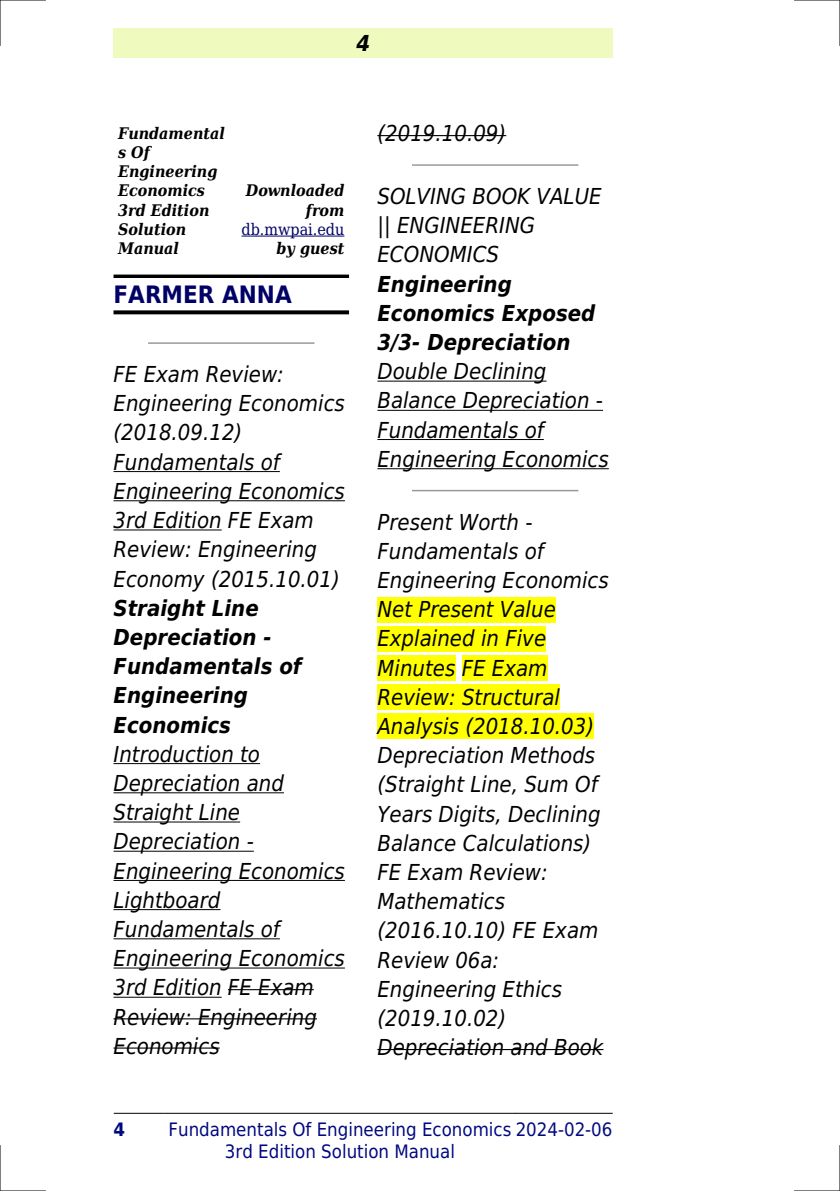
<style>
.page{position:relative;width:840px;height:1191px;background:#fff}
.page>*{position:absolute;margin:0;border:0;box-sizing:border-box;transform-origin:0 0}
.t1{font:700 24px "DejaVu Sans Condensed";color:#006}
.t2{font:italic 22px/29.2px "DejaVu Sans Condensed";color:#000}
.t3{font:italic 700 22px/29.2px "DejaVu Sans Condensed";color:#000}
.t4{font:18.6px/22.2px "DejaVu Sans Condensed";color:#000880}
.t5{font:700 18.6px "DejaVu Sans Condensed";color:#000880}
.t6{font:italic 700 16px/19.2px "DejaVu Serif Condensed";color:#000}
.t7{font:16px "DejaVu Serif Condensed";color:#006}
</style>
<div class="page">
<div style="left:113px;top:28px;width:499px;height:30px;background:#effbbe"></div>
<hr style="left:114px;top:1113px;width:50px;height:1px;background:#000">
<hr style="left:164px;top:1113px;width:351px;height:1px;background:#000">
<hr style="left:515px;top:1113px;width:97px;height:1px;background:#000">
<hr style="left:241px;top:236px;width:103px;height:1px;background:#006">
<svg style="left:113px;top:274px;width:236px;height:4px"></svg>
<svg style="left:113px;top:310px;width:236px;height:4px"></svg>
<hr style="left:149px;top:342px;width:164px;height:2px;background:#999">
<hr style="left:113px;top:471px;width:167px;height:1px;background:#000">
<hr style="left:113px;top:500px;width:232px;height:1px;background:#000">
<hr style="left:113px;top:529px;width:108px;height:1px;background:#000">
<hr style="left:113px;top:763px;width:147px;height:1px;background:#000">
<hr style="left:113px;top:792px;width:171px;height:1px;background:#000">
<hr style="left:113px;top:821px;width:127px;height:1px;background:#000">
<hr style="left:113px;top:850px;width:141px;height:1px;background:#000">
<hr style="left:113px;top:880px;width:232px;height:1px;background:#000">
<hr style="left:113px;top:909px;width:107px;height:1px;background:#000">
<hr style="left:113px;top:938px;width:167px;height:1px;background:#000">
<hr style="left:113px;top:967px;width:232px;height:1px;background:#000">
<hr style="left:113px;top:996px;width:108px;height:1px;background:#000">
<hr style="left:228px;top:989px;width:85px;height:1px;background:#000">
<hr style="left:113px;top:1018px;width:204px;height:1px;background:#000">
<hr style="left:113px;top:1047px;width:106px;height:1px;background:#000">
<hr style="left:377px;top:135px;width:129px;height:1px;background:#000">
<hr style="left:412px;top:164px;width:165px;height:2px;background:#999">
<hr style="left:377px;top:381px;width:169px;height:1px;background:#000">
<hr style="left:377px;top:410px;width:225px;height:1px;background:#000">
<hr style="left:377px;top:439px;width:166px;height:1px;background:#000">
<hr style="left:377px;top:468px;width:231px;height:1px;background:#000">
<hr style="left:412px;top:490px;width:165px;height:1px;background:#999">
<div style="left:377px;top:597px;width:178px;height:25px;background:#ff0"></div>
<div style="left:377px;top:626px;width:169px;height:25px;background:#ff0"></div>
<div style="left:377px;top:655px;width:78px;height:26px;background:#ff0"></div>
<div style="left:461px;top:655px;width:86px;height:26px;background:#ff0"></div>
<div style="left:377px;top:684px;width:182px;height:26px;background:#ff0"></div>
<div style="left:377px;top:713px;width:217px;height:26px;background:#ff0"></div>
<hr style="left:377px;top:1049px;width:226px;height:1px;background:#000">
<hr style="left:0;top:0;width:45px;height:1px;background:#000">
<hr style="left:794px;top:0;width:45px;height:1px;background:#000">
<hr style="left:0;top:1190px;width:45px;height:1px;background:#000">
<hr style="left:794px;top:1190px;width:45px;height:1px;background:#000">
<hr style="left:0;top:0;width:1px;height:45px;background:#000">
<hr style="left:0;top:1145px;width:1px;height:46px;background:#000">
<hr style="left:839px;top:0;width:1px;height:45px;background:#000">
<hr style="left:839px;top:1145px;width:1px;height:46px;background:#000">
<p class="t3" style="left:356px;top:28px;width:15px">4</p>
<p class="t6" style="left:118px;top:124px;width:108px">Fundamental s Of<br>Engineering<br>Economics<br>3rd Edition<br>Solution<br>Manual</p>
<p class="t6" style="left:246px;top:181px;width:100px;text-align:right">Downloaded from</p>
<p class="t7" style="left:241px;top:220px;width:104px">db.mwpai.edu</p>
<p class="t6" style="left:276px;top:239px;width:69px">by guest</p>
<p class="t1" style="left:113px;top:280px;width:180px">FARMER ANNA</p>
<p class="t2" style="left:113px;top:360px;width:233px">FE Exam Review:<br>Engineering Economics (2018.09.12)<br>Fundamentals of<br>Engineering Economics<br>3rd Edition FE Exam<br>Review: Engineering<br>Economy (2015.10.01)</p>
<p class="t3" style="left:113px;top:593px;width:189px">Straight Line<br>Depreciation -<br>Fundamentals of<br>Engineering<br>Economics</p>
<p class="t2" style="left:113px;top:739px;width:233px">Introduction to<br>Depreciation and<br>Straight Line<br>Depreciation -<br>Engineering Economics<br>Lightboard<br>Fundamentals of<br>Engineering Economics<br>3rd Edition FE Exam<br>Review: Engineering<br>Economics</p>
<p class="t2" style="left:377px;top:119px;width:130px">(2019.10.09)</p>
<p class="t2" style="left:377px;top:182px;width:226px">SOLVING BOOK VALUE || ENGINEERING<br>ECONOMICS</p>
<p class="t3" style="left:377px;top:269px;width:219px">Engineering<br>Economics Exposed<br>3/3- Depreciation</p>
<p class="t2" style="left:377px;top:357px;width:233px">Double Declining<br>Balance Depreciation -<br>Fundamentals of<br>Engineering Economics</p>
<p class="t2" style="left:377px;top:507px;width:233px">Present Worth -<br>Fundamentals of<br>Engineering Economics<br>Net Present Value<br>Explained in Five<br>Minutes FE Exam<br>Review: Structural<br>Analysis (2018.10.03)<br>Depreciation Methods (Straight Line, Sum Of<br>Years Digits, Declining<br>Balance Calculations)<br>FE Exam Review:<br>Mathematics (2016.10.10) FE Exam<br>Review 06a:<br>Engineering Ethics (2019.10.02)<br>Depreciation and Book</p>
<p class="t5" style="left:113px;top:1118px;width:13px">4</p>
<p class="t4" style="left:225px;top:1118px;width:389px;text-indent:-56px">Fundamentals Of Engineering Economics 2024-02-06<br>3rd Edition Solution Manual</p>
</div>
